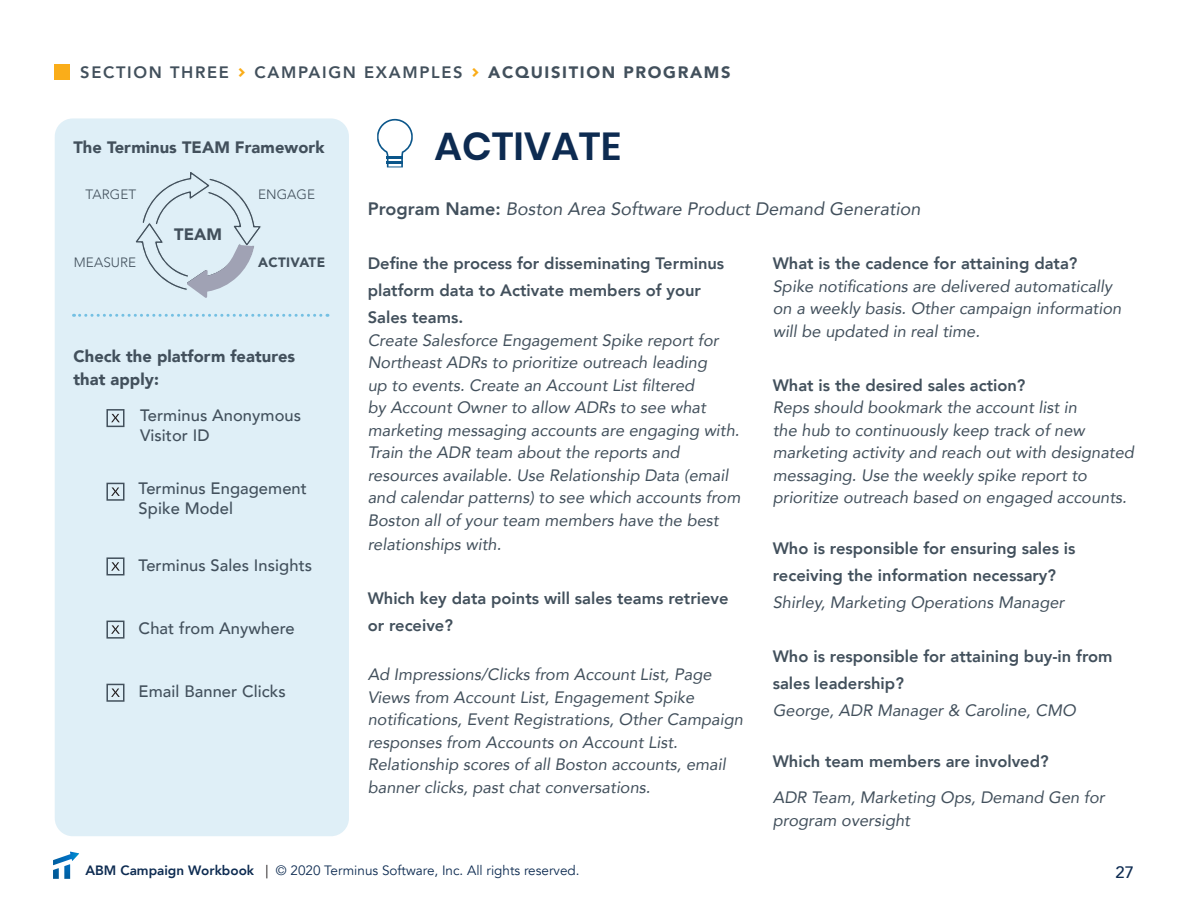
<style>
.page{position:relative;width:1188px;height:918px;background:#fff}
.page>*{position:absolute;margin:0;border:0;box-sizing:border-box;transform-origin:0 0}
.t1{font:600 39px "Poppins";color:#0d2b51}
.body{font:italic 18px "Avenir";color:#42505c}
.body-2{font:italic 16.5px/22.5px "Avenir";color:#42505c}
.body-3{font:800 16.5px/27px "Avenir";color:#42505c}
.body-4{font:500 16.5px/19.8px "Avenir";letter-spacing:.005em;color:#42505c}
.body-5{font:900 16.5px/22.5px "Avenir";letter-spacing:.005em;color:#42505c}
.body-6{font:800 16.5px "Avenir";letter-spacing:.1em;color:#42505c}
.t2{font:500 16.5px "Avenir";color:#0d2b51}
.t3{font:13.5px "Avenir";color:#0d2b51}
.body-7{font:300 13.5px "Avenir";letter-spacing:.005em;color:#42505c}
.body-8{font:900 13.5px "Avenir";letter-spacing:.025em;color:#42505c}
.s1{font-family:"Campton";font-weight:700;color:#faad19}
.s2{font-weight:900}
.s3{font-weight:800;font-style:normal}
.s4{font-weight:800}
.s5{color:#231f20}
</style>
<div class="page">
<svg style="left:53px;top:852px;width:26px;height:27px"></svg>
<div style="left:55px;top:118px;width:294px;height:718px;background:#dfeff7;border-radius:18px"></div>
<svg style="left:74px;top:314px;width:254px;height:3px"></svg>
<div style="left:54px;top:64px;width:16px;height:16px;background:#faad19"></div>
<svg style="left:377px;top:119px;width:36px;height:48px"></svg>
<div style="left:106px;top:409px;width:19px;height:18px;border:2px solid #42505c"></div>
<div style="left:106px;top:483px;width:19px;height:18px;border:2px solid #42505c"></div>
<div style="left:106px;top:557px;width:19px;height:18px;border:2px solid #42505c"></div>
<div style="left:106px;top:621px;width:19px;height:18px;border:2px solid #42505c"></div>
<div style="left:106px;top:684px;width:19px;height:18px;border:2px solid #42505c"></div>
<svg style="left:111px;top:414px;width:9px;height:8px"></svg>
<svg style="left:111px;top:487px;width:9px;height:9px"></svg>
<svg style="left:111px;top:562px;width:9px;height:9px"></svg>
<svg style="left:111px;top:625px;width:9px;height:9px"></svg>
<svg style="left:111px;top:688px;width:9px;height:9px"></svg>
<svg style="left:135px;top:172px;width:126px;height:126px"></svg>
<p class="body-6" style="left:80px;top:59px;width:652px">SECTION THREE <span class="s1">↑</span> CAMPAIGN EXAMPLES <span class="s1">↑</span> <span class="s2">ACQUISITION PROGRAMS</span></p>
<p class="body-5" style="left:73px;top:136px;width:253px">The Terminus TEAM Framework</p>
<p class="body-7" style="left:86px;top:186px;width:52px">TARGET</p>
<p class="body-5" style="left:174px;top:223px;width:49px">TEAM</p>
<p class="body-7" style="left:258px;top:186px;width:59px">ENGAGE</p>
<p class="body-7" style="left:74px;top:254px;width:64px">MEASURE</p>
<p class="body-8" style="left:258px;top:251px;width:69px">ACTIVATE</p>
<p class="body-5" style="left:73px;top:345px;width:223px">Check the platform features that apply:</p>
<p class="body-4" style="left:140px;top:405px;width:162px">Terminus Anonymous<br>Visitor ID</p>
<p class="body-4" style="left:139px;top:477px;width:170px">Terminus Engagement<br>Spike Model</p>
<p class="body-4" style="left:139px;top:554px;width:175px">Terminus Sales Insights</p>
<p class="body-4" style="left:139px;top:618px;width:158px">Chat from Anywhere</p>
<p class="body-4" style="left:139px;top:681px;width:149px">Email Banner Clicks</p>
<p class="t1" style="left:435px;top:123px;width:188px">ACTIVATE</p>
<p class="body" style="left:368px;top:198px;width:554px"><span class="s3">Program Name:</span> Boston Area Software Product Demand Generation</p>
<p class="body-3" style="left:368px;top:250px;width:358px">Define the process for disseminating Terminus platform data to Activate members of your<br>Sales teams.</p>
<p class="body-2" style="left:368px;top:328px;width:373px">Create Salesforce Engagement Spike report for Northeast ADRs to prioritize outreach leading<br>up to events. Create an Account List filtered<br>by Account Owner to allow ADRs to see what marketing messaging accounts are engaging with.</p>
<p class="body-2" style="left:368px;top:441px;width:374px">Train the ADR team about the reports and resources available. Use Relationship Data (email and calendar patterns) to see which accounts from Boston all of your team members have the best</p>
<p class="body-2" style="left:368px;top:533px;width:135px">relationships with.</p>
<p class="body-3" style="left:368px;top:584px;width:362px">Which key data points will sales teams retrieve or receive?</p>
<p class="body-2" style="left:368px;top:663px;width:377px">Ad Impressions/Clicks from Account List, Page Views from Account List, Engagement Spike notifications, Event Registrations, Other Campaign responses from Accounts on Account List.<br>Relationship scores of all Boston accounts, email banner clicks, past chat conversations.</p>
<p class="body-3" style="left:773px;top:250px;width:306px">What is the cadence for attaining data?</p>
<p class="body-2" style="left:773px;top:275px;width:350px">Spike notifications are delivered automatically on a weekly basis. Other campaign information will be updated in real time.</p>
<p class="body-3" style="left:773px;top:371px;width:254px">What is the desired sales action?</p>
<p class="body-2" style="left:773px;top:396px;width:363px">Reps should bookmark the account list in<br>the hub to continuously keep track of new marketing activity and reach out with designated messaging. Use the weekly spike report to prioritize outreach based on engaged accounts.</p>
<p class="body-3" style="left:773px;top:535px;width:304px">Who is responsible for ensuring sales is receiving the information necessary?</p>
<p class="body-2" style="left:773px;top:591px;width:293px">Shirley, Marketing Operations Manager</p>
<p class="body-3" style="left:773px;top:643px;width:341px">Who is responsible for attaining buy-in from sales leadership?</p>
<p class="body-2" style="left:773px;top:699px;width:304px">George, ADR Manager &amp; Caroline, CMO</p>
<p class="body-3" style="left:773px;top:748px;width:277px">Which team members are involved?</p>
<p class="body-2" style="left:773px;top:786px;width:333px">ADR Team, Marketing Ops, Demand Gen for program oversight</p>
<p class="t3" style="left:86px;top:862px;width:496px"><span class="s4">ABM Campaign Workbook</span> <span class="s5">|</span> © 2020 Terminus Software, Inc. All rights reserved.</p>
<p class="t2" style="left:1116px;top:857px;width:20px">27</p>
</div>
